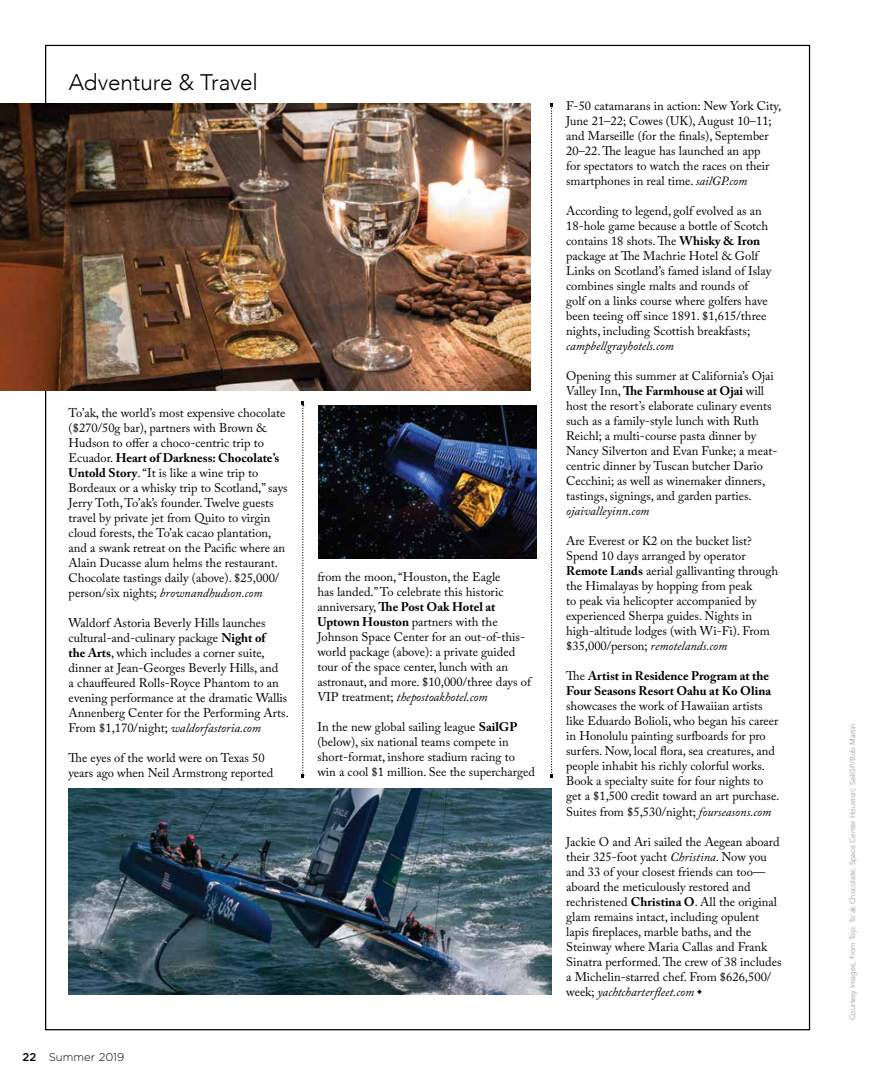
<style>
.page{position:relative;width:892px;height:1079px;background:#fff}
.page>*{position:absolute;margin:0;border:0;box-sizing:border-box;transform-origin:0 0}
.t1{font:66.25px "Tall Films Expanded";color:#000}
.t2{font:300 22.5px "Avenir";letter-spacing:-.005em;color:#000}
.t3{font:12.5px/15px "Adobe Caslon Pro";color:#000}
.t4{font:700 12.5px/15px "Adobe Caslon Pro";color:#000}
.t5{font:italic 12.5px "Adobe Caslon Pro";color:#000}
.t6{font:300 11.25px "Gotham Rounded";color:#000}
.t7{font:7.5px "Avenir";color:#9d9fa2}
.s1{font-weight:700}
.s2{font-style:italic}
.s3{font-weight:400}
.s4{font-weight:500}
</style>
<div class="page">
<svg style="left:302px;top:405px;width:2px;height:371px"></svg>
<svg style="left:551px;top:105px;width:1px;height:671px"></svg>
<img style="left:0;top:103px;width:530px;height:288px">
<img style="left:69px;top:788px;width:482px;height:206px">
<img style="left:318px;top:405px;width:219px;height:153px">
<h2 class="t2" style="left:69px;top:69px;width:191px">Adventure &amp; Travel</h2>
<p class="t3" style="left:69px;top:405px;width:221px">To’ak, the world’s most expensive chocolate ($270/50g bar), partners with Brown &amp; Hudson to offer a choco-centric trip to Ecuador. <span class="s1">Heart of Darkness: Chocolate’s Untold Story</span>. “It is like a wine trip to Bordeaux or a whisky trip to Scotland,” says Jerry Toth, To’ak’s founder. Twelve guests travel by private jet from Quito to virgin cloud forests, the To’ak cacao plantation, and a swank retreat on the Pacific where an Alain Ducasse alum helms the restaurant.<br>Chocolate tastings daily (above). $25,000/ person/six nights; <span class="s2">brownandhudson.com</span></p>
<p class="t3" style="left:69px;top:615px;width:222px">Waldorf Astoria Beverly Hills launches cultural-and-culinary package <span class="s1">Night of<br>the Arts</span>, which includes a corner suite, dinner at Jean-Georges Beverly Hills, and<br>a chauffeured Rolls-Royce Phantom to an evening performance at the dramatic Wallis Annenberg Center for the Performing Arts.<br>From $1,170/night; <span class="s2">waldorfastoria.com</span></p>
<p class="t3" style="left:69px;top:750px;width:206px">The eyes of the world were on Texas 50 years ago when Neil Armstrong reported</p>
<h1 class="t1" style="left:298px;top:375px;width:11px">•</h1>
<h1 class="t1" style="left:298px;top:748px;width:11px">•</h1>
<p class="t3" style="left:317px;top:569px;width:215px">from the moon, “Houston, the Eagle<br>has landed.” To celebrate this historic anniversary, <span class="s1">The Post Oak Hotel at Uptown Houston</span> partners with the Johnson Space Center for an out-of-this&shy;world package (above): a private guided tour of the space center, lunch with an astronaut, and more. $10,000/three days of VIP treatment; <span class="s2">thepostoakhotel.com</span></p>
<p class="t3" style="left:317px;top:719px;width:219px">In the new global sailing league <span class="s1">SailGP </span>(below), six national teams compete in short-format, inshore stadium racing to win a cool $1 million. See the supercharged</p>
<h1 class="t1" style="left:547px;top:77px;width:11px">•</h1>
<h1 class="t1" style="left:547px;top:748px;width:11px">•</h1>
<p class="t3" style="left:566px;top:98px;width:216px">F-50 catamarans in action: New York City, June 21–22; Cowes (UK), August 10–11; and Marseille (for the finals), September 20–22. The league has launched an app<br>for spectators to watch the races on their smartphones in real time. <span class="s2">sailGP.com</span></p>
<p class="t3" style="left:566px;top:203px;width:207px">According to legend, golf evolved as an 18-hole game because a bottle of Scotch contains 18 shots. The <span class="s1">Whisky &amp; Iron </span>package at The Machrie Hotel &amp; Golf Links on Scotland’s famed island of Islay combines single malts and rounds of<br>golf on a links course where golfers have been teeing off since 1891. $1,615/three nights, including Scottish breakfasts;</p>
<p class="t5" style="left:566px;top:338px;width:109px">campbellgrayhotels.com</p>
<p class="t3" style="left:566px;top:368px;width:213px">Opening this summer at California’s Ojai Valley Inn, <span class="s1">The Farmhouse at Ojai</span> will host the resort’s elaborate culinary events such as a family-style lunch with Ruth Reichl; a multi-course pasta dinner by Nancy Silverton and Evan Funke; a meat&shy;centric dinner by Tuscan butcher Dario Cecchini; as well as winemaker dinners, tastings, signings, and garden parties.</p>
<p class="t5" style="left:566px;top:503px;width:85px">ojaivalleyinn.com</p>
<p class="t3" style="left:566px;top:533px;width:213px">Are Everest or K2 on the bucket list?<br>Spend 10 days arranged by operator <span class="s1">Remote Lands</span> aerial gallivanting through the Himalayas by hopping from peak<br>to peak via helicopter accompanied by experienced Sherpa guides. Nights in high-altitude lodges (with Wi-Fi). From $35,000/person; <span class="s2">remotelands.com</span></p>
<p class="t4" style="left:566px;top:668px;width:207px"><span class="s3">The</span> Artist in Residence Program at the<br>Four Seasons Resort Oahu at Ko Olina</p>
<p class="t3" style="left:566px;top:698px;width:215px">showcases the work of Hawaiian artists like Eduardo Bolioli, who began his career in Honolulu painting surfboards for pro surfers. Now, local flora, sea creatures, and people inhabit his richly colorful works.<br>Book a specialty suite for four nights to get a $1,500 credit toward an art purchase.<br>Suites from $5,530/night; <span class="s2">fourseasons.com</span></p>
<p class="t3" style="left:566px;top:833px;width:217px">Jackie O and Ari sailed the Aegean aboard their 325-foot yacht <span class="s2">Christina</span>. Now you and 33 of your closest friends can too— aboard the meticulously restored and rechristened <span class="s1">Christina O</span>. All the original glam remains intact, including opulent lapis fireplaces, marble baths, and the Steinway where Maria Callas and Frank Sinatra performed. The crew of 38 includes a Michelin-starred chef. From $626,500/ week; <span class="s2">yachtcharterfleet.com</span> ◆</p>
<p class="t6" style="left:22px;top:1049px;width:103px"><span class="s4">22</span> Summer 2019</p>
<p class="t7" style="left:848px;top:1019px;width:298px;rotate:-90deg">Courtesy Images, From Top: To’ak Chocolate; Space Center Houston; SailGP/Bob Martin</p>
</div>
